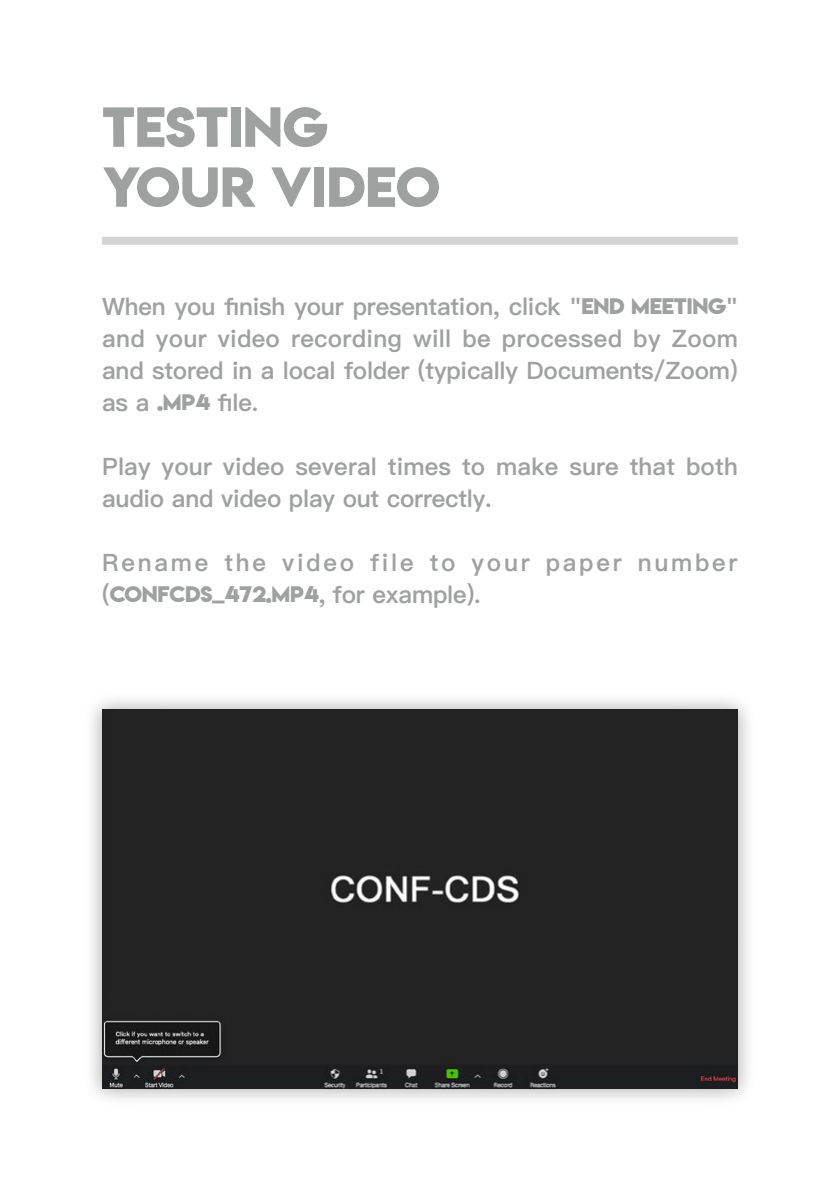
<style>
.page{position:relative;width:840px;height:1191px;background:#fff}
.page>*{position:absolute;margin:0;border:0;box-sizing:border-box;transform-origin:0 0}
.t1{font:50px/60px "Lemon Milkbold";color:#9fa0a0}
.t2{font:600 24px/32px "Ping Fang SC";letter-spacing:.005em;color:#9fa0a0;text-align:justify}
.t3{font:600 24px "Ping Fang SC";letter-spacing:.11em;color:#9fa0a0}
.t4{font:20px "Lemon Milkbold";letter-spacing:-.01em;color:#9fa0a0}
.s1{font-family:"Lemon Milkbold";font-weight:400;font-size:20px}
.s2{font-family:"Ping Fang SC";font-weight:600;font-size:24px}
</style>
<div class="page">
<div style="left:102px;top:237px;width:635px;height:8px;background:#d3d3d4"></div>
<div style="left:84px;top:691px;width:672px;height:416px;background:#000;opacity:.35"></div>
<div style="left:102px;top:709px;width:635px;height:380px;background:#232323"></div>
<h1 class="t1" style="left:102px;top:97px;width:339px">TESTING<br>YOUR VIDEO</h1>
<p class="t2" style="left:102px;top:290px;width:637px">When you finish your presentation, click "<span class="s1">END MEETING</span>" and your video recording will be processed by Zoom and stored in a local folder (typically Documents/Zoom) as a <span class="s1">.MP4</span> file.</p>
<p class="t2" style="left:102px;top:450px;width:637px">Play your video several times to make sure that both audio and video play out correctly.</p>
<p class="t3" style="left:102px;top:548px;width:636px">Rename the video file to your paper number</p>
<p class="t4" style="left:102px;top:580px;width:380px"><span class="s2">(</span>CONFCDS_472.MP4<span class="s2">, for example).</span></p>
</div>
